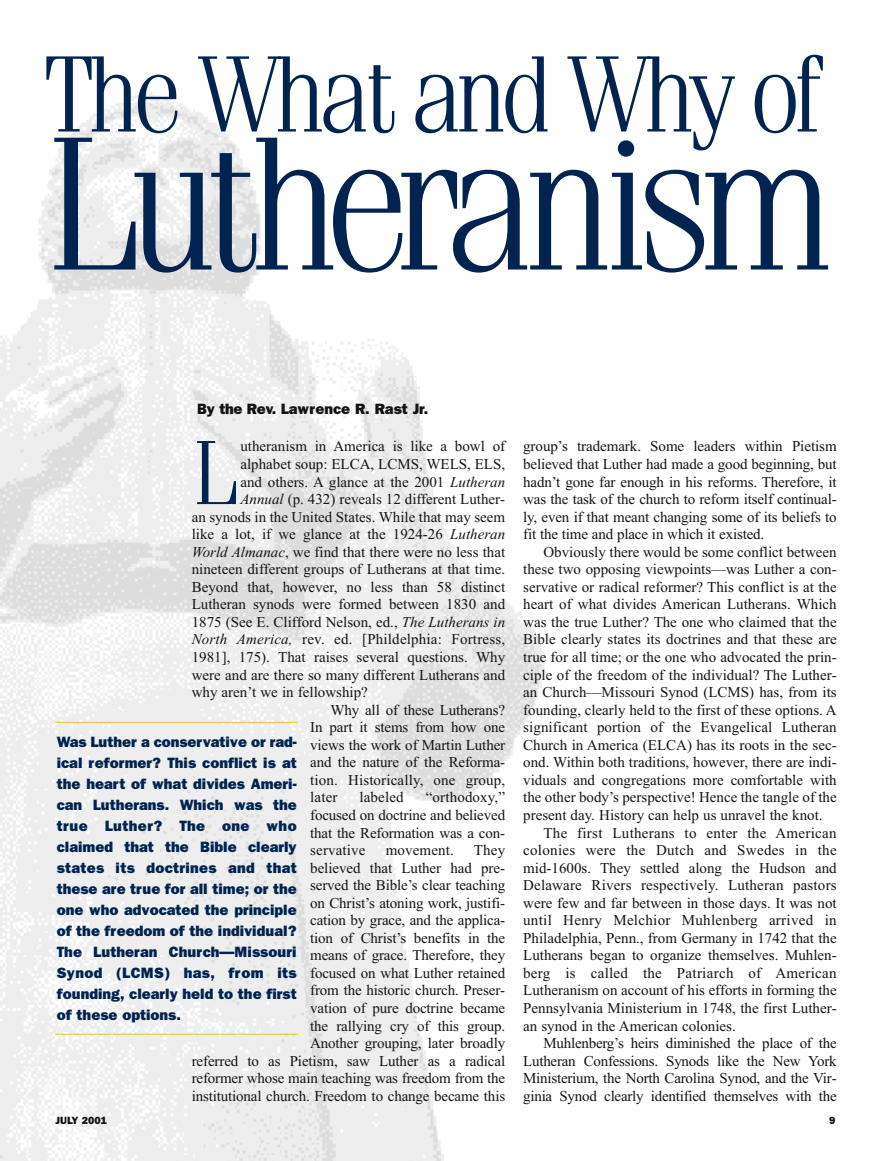
<style>
.page{position:relative;width:891px;height:1161px;background:#fff}
.page>*{position:absolute;margin:0;border:0;box-sizing:border-box;transform-origin:0 0}
.t1{font:300 190.5px "Fenice";letter-spacing:-.095em;color:#00234f}
.t2{font:300 108.6px "Fenice";letter-spacing:-.08em;color:#00234f}
.t3{font:300 91.05px "Fenice";color:#00234f}
.t4{font:15px/17.5px "Times New Roman";color:#141414;text-align:justify}
.t5{font:800 15px/21px "Franklin Gothic";color:#00234f;text-align:justify}
.t6{font:15px "Times New Roman";letter-spacing:.02em;color:#141414}
.t7{font:800 15px "Franklin Gothic";color:#141414}
.t8{font:800 10.5px "Franklin Gothic";color:#141414}
.s1{font-style:italic}
</style>
<div class="page">
<img style="left:0;top:93px;width:544px;height:1068px">
<hr style="left:55px;top:722px;width:243px;height:1px;background:#efc530">
<hr style="left:55px;top:1034px;width:243px;height:1px;background:#efc530">
<h2 class="t2" style="left:43px;top:56px;width:781px">The What and Why of</h2>
<h1 class="t1" style="left:43px;top:138px;width:796px">Lutheranism</h1>
<p class="t7" style="left:197px;top:400px;width:233px">By the Rev. Lawrence R. Rast Jr.</p>
<h3 class="t3" style="left:192px;top:441px;width:50px">L</h3>
<p class="t4" style="left:240px;top:437px;width:266px">utheranism in America is like a bowl of</p>
<p class="t4" style="left:240px;top:455px;width:266px">alphabet soup: ELCA, LCMS, WELS, ELS,</p>
<p class="t4" style="left:240px;top:473px;width:266px">and others. A glance at the 2001 <span class="s1">Lutheran</span></p>
<p class="t4" style="left:240px;top:490px;width:266px"><span class="s1">Annual</span> (p. 432) reveals 12 different Luther-</p>
<p class="t4" style="left:192px;top:508px;width:315px">an synods in the United States. While that may seem</p>
<p class="t4" style="left:192px;top:525px;width:315px">like a lot, if we glance at the 1924-26 <span class="s1">Lutheran</span></p>
<p class="t4" style="left:192px;top:543px;width:315px"><span class="s1">World Almanac</span>, we find that there were no less that</p>
<p class="t4" style="left:192px;top:560px;width:315px">nineteen different groups of Lutherans at that time.</p>
<p class="t4" style="left:192px;top:578px;width:315px">Beyond that, however, no less than 58 distinct</p>
<p class="t4" style="left:192px;top:595px;width:315px">Lutheran synods were formed between 1830 and</p>
<p class="t4" style="left:192px;top:613px;width:315px">1875 (See E. Clifford Nelson, ed., <span class="s1">The Lutherans in</span></p>
<p class="t4" style="left:192px;top:631px;width:315px"><span class="s1">North America,</span> rev. ed. [Phildelphia: Fortress,</p>
<p class="t4" style="left:192px;top:648px;width:315px">1981], 175). That raises several questions. Why</p>
<p class="t4" style="left:192px;top:666px;width:315px">were and are there so many different Lutherans and</p>
<p class="t4" style="left:192px;top:683px;width:178px">why aren’t we in fellowship?</p>
<p class="t4" style="left:330px;top:701px;width:176px">Why all of these Lutherans?</p>
<p class="t4" style="left:310px;top:718px;width:196px">In part it stems from how one</p>
<p class="t4" style="left:310px;top:736px;width:196px">views the work of Martin Luther</p>
<p class="t4" style="left:310px;top:753px;width:196px">and the nature of the Reforma-</p>
<p class="t4" style="left:310px;top:771px;width:196px">tion. Historically, one group,</p>
<p class="t4" style="left:310px;top:788px;width:29px">later</p>
<p class="t4" style="left:360px;top:788px;width:46px">labeled</p>
<p class="t5" style="left:57px;top:731px;width:242px">Was Luther a conservative or rad&shy;ical reformer? This conflict is at the heart of what divides Ameri&shy;can Lutherans. Which was the true Luther? The one who claimed that the Bible clearly states its doctrines and that these are true for all time; or the one who advocated the principle of the freedom of the individual?<br>The Lutheran Church—Missouri Synod (LCMS) has, from its founding, clearly held to the first of these options.</p>
<p class="t4" style="left:310px;top:788px;width:196px;text-indent:116px">“orthodoxy,” focused on doctrine and believed that the Reformation was a con&shy;servative</p>
<p class="t4" style="left:192px;top:841px;width:315px;text-align:right">They<br>believed that Luther had pre-<br>served the Bible’s clear teaching<br>on Christ’s atoning work, justifi-<br>cation by grace, and the applica-<br>tion of Christ’s benefits in the<br>means of grace. Therefore, they<br>focused on what Luther retained<br>from the historic church. Preser-<br>vation of pure doctrine became<br>the rallying cry of this group.<br>Another grouping, later broadly<br>referred to as Pietism, saw Luther as a radical reformer whose main teaching was freedom from the institutional church. Freedom to change became this</p>
<p class="t4" style="left:386px;top:841px;width:70px">movement.</p>
<p class="t4" style="left:523px;top:437px;width:315px">group’s trademark. Some leaders within Pietism believed that Luther had made a good beginning, but hadn’t gone far enough in his reforms. Therefore, it was the task of the church to reform itself continual&shy;ly, even if that meant changing some of its beliefs to fit the time and place in which it existed.</p>
<p class="t4" style="left:543px;top:543px;width:295px">Obviously there would be some conflict between</p>
<p class="t4" style="left:523px;top:560px;width:315px">these two opposing viewpoints—was Luther a con-</p>
<p class="t4" style="left:523px;top:578px;width:315px">servative or radical reformer? This conflict is at the</p>
<p class="t4" style="left:523px;top:595px;width:315px">heart of what divides American Lutherans. Which</p>
<p class="t4" style="left:523px;top:613px;width:315px">was the true Luther? The one who claimed that the</p>
<p class="t4" style="left:523px;top:631px;width:315px">Bible clearly states its doctrines and that these are</p>
<p class="t4" style="left:523px;top:648px;width:315px">true for all time; or the one who advocated the prin-</p>
<p class="t4" style="left:523px;top:666px;width:315px">ciple of the freedom of the individual? The Luther-</p>
<p class="t4" style="left:523px;top:683px;width:315px">an Church—Missouri Synod (LCMS) has, from its</p>
<p class="t4" style="left:523px;top:701px;width:315px">founding, clearly held to the first of these options. A</p>
<p class="t4" style="left:523px;top:718px;width:315px">significant portion of the Evangelical Lutheran</p>
<p class="t4" style="left:523px;top:736px;width:315px">Church in America (ELCA) has its roots in the sec-</p>
<p class="t4" style="left:523px;top:753px;width:315px">ond. Within both traditions, however, there are indi-</p>
<p class="t4" style="left:523px;top:771px;width:315px">viduals and congregations more comfortable with</p>
<p class="t4" style="left:523px;top:788px;width:315px">the other body’s perspective! Hence the tangle of the</p>
<p class="t4" style="left:523px;top:806px;width:301px">present day. History can help us unravel the knot.</p>
<p class="t6" style="left:543px;top:824px;width:295px">The first Lutherans to enter the American</p>
<p class="t6" style="left:523px;top:841px;width:315px">colonies were the Dutch and Swedes in the</p>
<p class="t4" style="left:523px;top:859px;width:315px">mid-1600s. They settled along the Hudson and</p>
<p class="t4" style="left:523px;top:876px;width:315px">Delaware Rivers respectively. Lutheran pastors</p>
<p class="t4" style="left:523px;top:894px;width:315px">were few and far between in those days. It was not</p>
<p class="t6" style="left:523px;top:911px;width:315px">until Henry Melchior Muhlenberg arrived in</p>
<p class="t4" style="left:523px;top:929px;width:315px">Philadelphia, Penn., from Germany in 1742 that the</p>
<p class="t4" style="left:523px;top:946px;width:315px">Lutherans began to organize themselves. Muhlen-</p>
<p class="t6" style="left:523px;top:964px;width:315px">berg is called the Patriarch of American</p>
<p class="t4" style="left:523px;top:982px;width:315px">Lutheranism on account of his efforts in forming the</p>
<p class="t4" style="left:523px;top:999px;width:315px">Pennsylvania Ministerium in 1748, the first Luther-</p>
<p class="t4" style="left:523px;top:1017px;width:214px">an synod in the American colonies.</p>
<p class="t4" style="left:543px;top:1034px;width:295px">Muhlenberg’s heirs diminished the place of the</p>
<p class="t4" style="left:523px;top:1052px;width:315px">Lutheran Confessions. Synods like the New York</p>
<p class="t4" style="left:523px;top:1069px;width:315px">Ministerium, the North Carolina Synod, and the Vir-</p>
<p class="t4" style="left:523px;top:1087px;width:315px">ginia Synod clearly identified themselves with the</p>
<p class="t8" style="left:56px;top:1114px;width:53px">JULY 2001</p>
<p class="t8" style="left:829px;top:1114px;width:8px">9</p>
</div>
